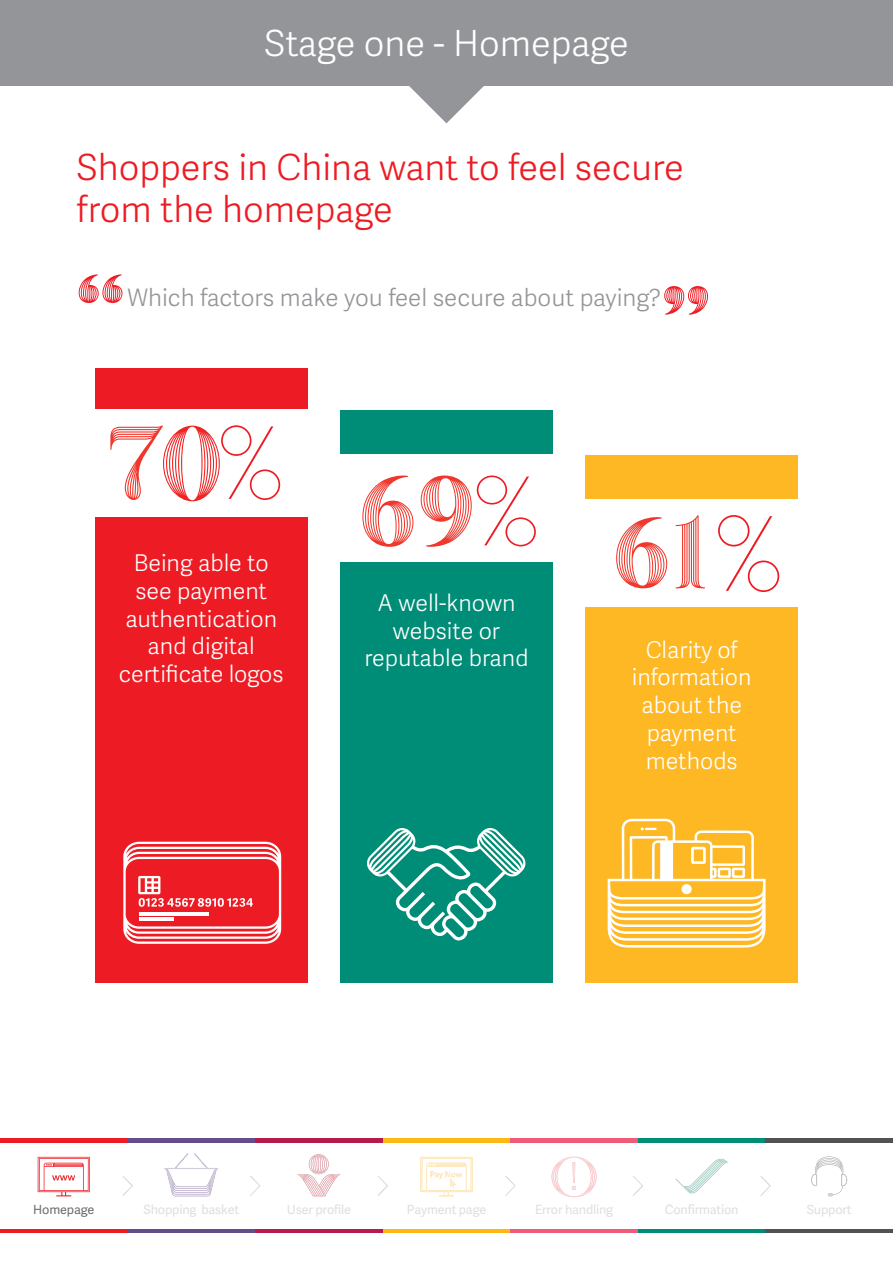
<style>
.page{position:relative;width:893px;height:1263px;background:#fff}
.page>*{position:absolute;margin:0;border:0;box-sizing:border-box;transform-origin:0 0}
.t1{font:300 36px/42px "Adelle Sans";color:#ed1c24}
.t2{font:300 36px "Adelle Sans";color:#fff}
.t3{font:300 24px "Adelle Sans";color:#939598}
.t4{font:300 23.1px/27.8px "Adelle Sans";color:#fff;text-align:center}
.t5{font:12.6px "Adelle Sans";letter-spacing:-.015em;color:#dedfe0}
.t6{font:12.6px "Adelle Sans";letter-spacing:-.015em;color:#6d6e70}
</style>
<div class="page">
<div style="left:0;top:0;width:893px;height:85px;background:#939598"></div>
<svg style="left:408px;top:85px;width:77px;height:38px"></svg>
<svg style="left:664px;top:286px;width:44px;height:29px"></svg>
<svg style="left:79px;top:274px;width:43px;height:29px"></svg>
<div style="left:95px;top:368px;width:213px;height:614px;background:#ed1c24"></div>
<div style="left:94px;top:410px;width:215px;height:107px;background:#fff"></div>
<div style="left:585px;top:455px;width:213px;height:527px;background:#fdb824"></div>
<div style="left:584px;top:499px;width:215px;height:108px;background:#fff"></div>
<div style="left:340px;top:410px;width:213px;height:572px;background:#008d77"></div>
<div style="left:339px;top:455px;width:215px;height:107px;background:#fff"></div>
<svg style="left:367px;top:828px;width:159px;height:112px"></svg>
<svg style="left:608px;top:819px;width:158px;height:128px"></svg>
<svg style="left:718px;top:515px;width:61px;height:77px"></svg>
<svg style="left:123px;top:842px;width:158px;height:102px"></svg>
<svg style="left:110px;top:425px;width:170px;height:76px"></svg>
<svg style="left:362px;top:475px;width:51px;height:72px"></svg>
<svg style="left:421px;top:475px;width:115px;height:72px"></svg>
<svg style="left:616px;top:517px;width:51px;height:71px"></svg>
<svg style="left:676px;top:515px;width:29px;height:73px"></svg>
<hr style="left:0;top:1138px;width:128px;height:4px;background:#ed1c24">
<hr style="left:0;top:1229px;width:128px;height:4px;background:#ed1c24">
<svg style="left:38px;top:1157px;width:52px;height:39px"></svg>
<hr style="left:128px;top:1138px;width:127px;height:4px;background:#664c89">
<hr style="left:128px;top:1229px;width:127px;height:4px;background:#664c89">
<hr style="left:255px;top:1138px;width:128px;height:4px;background:#b61c4b">
<hr style="left:255px;top:1229px;width:128px;height:4px;background:#b61c4b">
<hr style="left:383px;top:1138px;width:127px;height:4px;background:#fdb813">
<hr style="left:383px;top:1229px;width:127px;height:4px;background:#fdb813">
<hr style="left:638px;top:1138px;width:127px;height:4px;background:#008d77">
<hr style="left:638px;top:1229px;width:127px;height:4px;background:#008d77">
<hr style="left:510px;top:1138px;width:128px;height:4px;background:#f05b78">
<hr style="left:510px;top:1229px;width:128px;height:4px;background:#f05b78">
<hr style="left:765px;top:1138px;width:128px;height:4px;background:#525153">
<hr style="left:765px;top:1229px;width:128px;height:4px;background:#525153">
<svg style="left:165px;top:1153px;width:53px;height:43px"></svg>
<svg style="left:297px;top:1154px;width:43px;height:42px"></svg>
<svg style="left:420px;top:1157px;width:53px;height:39px"></svg>
<svg style="left:675px;top:1159px;width:53px;height:34px"></svg>
<svg style="left:551px;top:1157px;width:46px;height:40px"></svg>
<svg style="left:811px;top:1156px;width:36px;height:40px"></svg>
<svg style="left:123px;top:1176px;width:10px;height:20px"></svg>
<svg style="left:250px;top:1176px;width:10px;height:20px"></svg>
<svg style="left:378px;top:1176px;width:10px;height:20px"></svg>
<svg style="left:505px;top:1176px;width:11px;height:20px"></svg>
<svg style="left:633px;top:1176px;width:10px;height:20px"></svg>
<svg style="left:760px;top:1176px;width:11px;height:20px"></svg>
<h1 class="t2" style="left:264px;top:30px;width:366px">Stage one - Homepage</h1>
<h1 class="t1" style="left:77px;top:151px;width:609px">Shoppers in China want to feel secure from the homepage</h1>
<p class="t3" style="left:128px;top:289px;width:535px">Which factors make you feel secure about paying?</p>
<p class="t4" style="left:119px;top:552px;width:166px">Being able to see payment authentication and digital certificate logos</p>
<p class="t4" style="left:364px;top:592px;width:166px">A well-known website or reputable brand</p>
<p class="t4" style="left:632px;top:638px;width:121px">Clarity of information about the payment methods</p>
<p class="t6" style="left:33px;top:1205px;width:63px">Homepage</p>
<p class="t5" style="left:144px;top:1205px;width:97px">Shopping basket</p>
<p class="t5" style="left:287px;top:1205px;width:66px">User profile</p>
<p class="t5" style="left:407px;top:1205px;width:81px">Payment page</p>
<p class="t5" style="left:535px;top:1205px;width:80px">Error handling</p>
<p class="t5" style="left:665px;top:1205px;width:75px">Confirmation</p>
<p class="t5" style="left:807px;top:1205px;width:46px">Support</p>
</div>
